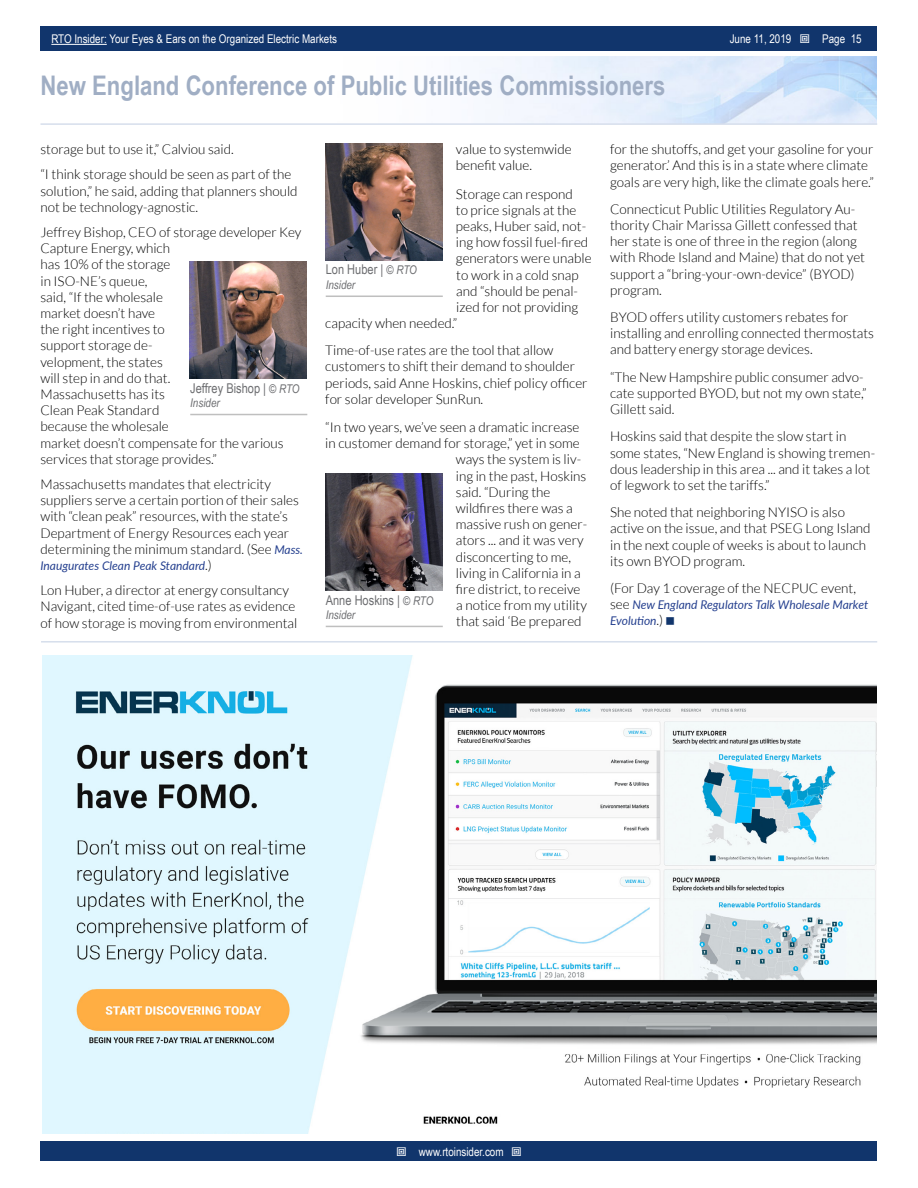
<style>
.page{position:relative;width:918px;height:1188px;background:#fff}
.page>*{position:absolute;margin:0;border:0;box-sizing:border-box;transform-origin:0 0}
.t1{font:700 27px "Arial Narrow";color:#a0aec4}
.t2{font:300 13.5px/16.2px "Lato";color:#000}
.t3{font:13.5px "Arial Narrow";color:#6d6e71}
.t4{font:12px "Arial Narrow";color:#fff}
.t5{font:italic 12px/16.2px "Lato";color:#25408f}
.t6{font:italic 12px "Arial Narrow";color:#6d6e71}
.s1{font-style:inherit}
.s2{font-weight:400;font-style:italic;font-size:12px;color:#25408f}
.s3{font-weight:300;font-style:normal;font-size:13.5px;color:#000}
.s4{font-style:italic;font-size:12px}
</style>
<div class="page">
<div style="left:41px;top:1142px;width:836px;height:19px;background:#11356c"></div>
<div style="left:41px;top:27px;width:836px;height:24px;background:#11356c"></div>
<hr style="left:51px;top:44px;width:56px;height:1px;background:#fff">
<img style="left:485px;top:56px;width:392px;height:67px">
<hr style="left:40px;top:123px;width:837px;height:2px;background:#d6deec">
<img style="left:42px;top:655px;width:835px;height:479px">
<hr style="left:41px;top:641px;width:836px;height:2px;background:#d6deec">
<img style="left:325px;top:474px;width:117px;height:117px">
<hr style="left:326px;top:626px;width:117px;height:1px;background:#bfbfbf">
<img style="left:325px;top:143px;width:117px;height:117px">
<hr style="left:326px;top:296px;width:117px;height:1px;background:#bfbfbf">
<img style="left:190px;top:262px;width:117px;height:117px">
<hr style="left:190px;top:414px;width:117px;height:1px;background:#bfbfbf">
<p class="t4" style="left:51px;top:30px;width:287px">RTO Insider: Your Eyes &amp; Ears on the Organized Electric Markets</p>
<p class="t4" style="left:730px;top:30px;width:63px">June 11, <span class="s1">2019</span></p>
<p class="t4" style="left:822px;top:30px;width:41px">Page 15</p>
<h1 class="t1" style="left:40px;top:65px;width:627px">New England Conference of Public Utilities Commissioners</h1>
<p class="t2" style="left:40px;top:137px;width:252px;line-height:25.2px">storage but to use it,” Calviou said.<br>“I think storage should be seen as part of the</p>
<p class="t2" style="left:40px;top:183px;width:259px">solution,” he said, adding that planners should not be technology-agnostic.</p>
<p class="t2" style="left:40px;top:224px;width:262px">Jeffrey Bishop, CEO of storage developer Key<br>Capture Energy, which<br>has 10% of the storage<br>in ISO-NE’s queue,<br>said, “If the wholesale<br>market doesn’t have<br>the right incentives to<br>support storage de-<br>velopment, the states<br>will step in and do that.<br>Massachusetts has its<br>Clean Peak Standard<br>because the wholesale<br>market doesn’t compensate for the various services that storage provides.”</p>
<p class="t2" style="left:40px;top:476px;width:264px">Massachusetts mandates that electricity suppliers serve a certain portion of their sales with “clean peak” resources, with the state’s Department of Energy Resources each year determining the minimum standard. (See <span class="s2">Mass.</span></p>
<p class="t5" style="left:41px;top:557px;width:173px">Inaugurates Clean Peak Standard<span class="s3">.)</span></p>
<p class="t2" style="left:40px;top:582px;width:258px">Lon Huber, a director at energy consultancy<br>Navigant, cited time-of-use rates as evidence of how storage is moving from environmental</p>
<p class="t3" style="left:190px;top:378px;width:111px">Jeffrey Bishop | <span class="s4">© RTO</span></p>
<p class="t6" style="left:190px;top:394px;width:31px">Insider</p>
<p class="t2" style="left:456px;top:141px;width:117px">value to systemwide benefit value.</p>
<p class="t2" style="left:456px;top:186px;width:118px">Storage can respond</p>
<p class="t2" style="left:456px;top:202px;width:122px">to price signals at the</p>
<p class="t2" style="left:456px;top:218px;width:132px">peaks, Huber said, not-</p>
<p class="t2" style="left:456px;top:234px;width:134px">ing how fossil fuel-fired</p>
<p class="t2" style="left:456px;top:251px;width:137px">generators were unable</p>
<p class="t2" style="left:456px;top:267px;width:124px">to work in a cold snap</p>
<p class="t2" style="left:456px;top:283px;width:123px">and “should be penal-</p>
<p class="t2" style="left:456px;top:299px;width:124px">ized for not providing</p>
<p class="t2" style="left:325px;top:315px;width:134px">capacity when needed.”</p>
<p class="t2" style="left:325px;top:342px;width:264px">Time-of-use rates are the tool that allow customers to shift their demand to shoulder periods, said Anne Hoskins, chief policy officer for solar developer SunRun.</p>
<p class="t2" style="left:325px;top:419px;width:256px">“In two years, we’ve seen a dramatic increase</p>
<p class="t2" style="left:325px;top:435px;width:256px">in customer demand for storage,” yet in some</p>
<p class="t2" style="left:456px;top:452px;width:127px">ways the system is liv-</p>
<p class="t2" style="left:456px;top:468px;width:132px">ing in the past, Hoskins</p>
<p class="t2" style="left:456px;top:484px;width:96px">said. “During the</p>
<p class="t2" style="left:456px;top:500px;width:118px">wildfires there was a</p>
<p class="t2" style="left:456px;top:516px;width:133px">massive rush on gener-</p>
<p class="t2" style="left:456px;top:533px;width:129px">ators ... and it was very</p>
<p class="t2" style="left:456px;top:549px;width:117px">disconcerting to me,</p>
<p class="t2" style="left:456px;top:565px;width:126px">living in California in a</p>
<p class="t2" style="left:456px;top:581px;width:126px">fire district, to receive</p>
<p class="t2" style="left:456px;top:597px;width:132px">a notice from my utility</p>
<p class="t2" style="left:456px;top:614px;width:127px">that said ‘Be prepared</p>
<p class="t3" style="left:326px;top:260px;width:93px">Lon Huber | <span class="s4">© RTO</span></p>
<p class="t6" style="left:326px;top:276px;width:31px">Insider</p>
<p class="t3" style="left:326px;top:590px;width:109px">Anne Hoskins | <span class="s4">© RTO</span></p>
<p class="t6" style="left:326px;top:606px;width:31px">Insider</p>
<p class="t2" style="left:610px;top:141px;width:265px">for the shutoffs, and get your gasoline for your generator.’ And this is in a state where climate goals are very high, like the climate goals here.”</p>
<p class="t2" style="left:610px;top:201px;width:256px">Connecticut Public Utilities Regulatory Au&shy;thority Chair Marissa Gillett confessed that her state is one of three in the region (along with Rhode Island and Maine) that do not yet support a “bring-your-own-device” (BYOD) program.</p>
<p class="t2" style="left:610px;top:309px;width:265px">BYOD offers utility customers rebates for installing and enrolling connected thermostats and battery energy storage devices.</p>
<p class="t2" style="left:610px;top:369px;width:258px">“The New Hampshire public consumer advo&shy;cate supported BYOD, but not my own state,”<br>Gillett said.</p>
<p class="t2" style="left:610px;top:428px;width:267px">Hoskins said that despite the slow start in some states, “New England is showing tremen&shy;dous leadership in this area ... and it takes a lot of legwork to set the tariffs.”</p>
<p class="t2" style="left:610px;top:504px;width:262px">She noted that neighboring NYISO is also active on the issue, and that PSEG Long Island in the next couple of weeks is about to launch its own BYOD program.</p>
<p class="t2" style="left:610px;top:580px;width:247px">(For Day 1 coverage of the NECPUC event,</p>
<p class="t5" style="left:610px;top:596px;width:260px"><span class="s3">see</span> New England Regulators Talk Wholesale Market<br>Evolution<span class="s3">.)</span></p>
<p class="t4" style="left:419px;top:1143px;width:86px">www.rtoinsider.com</p>
</div>
